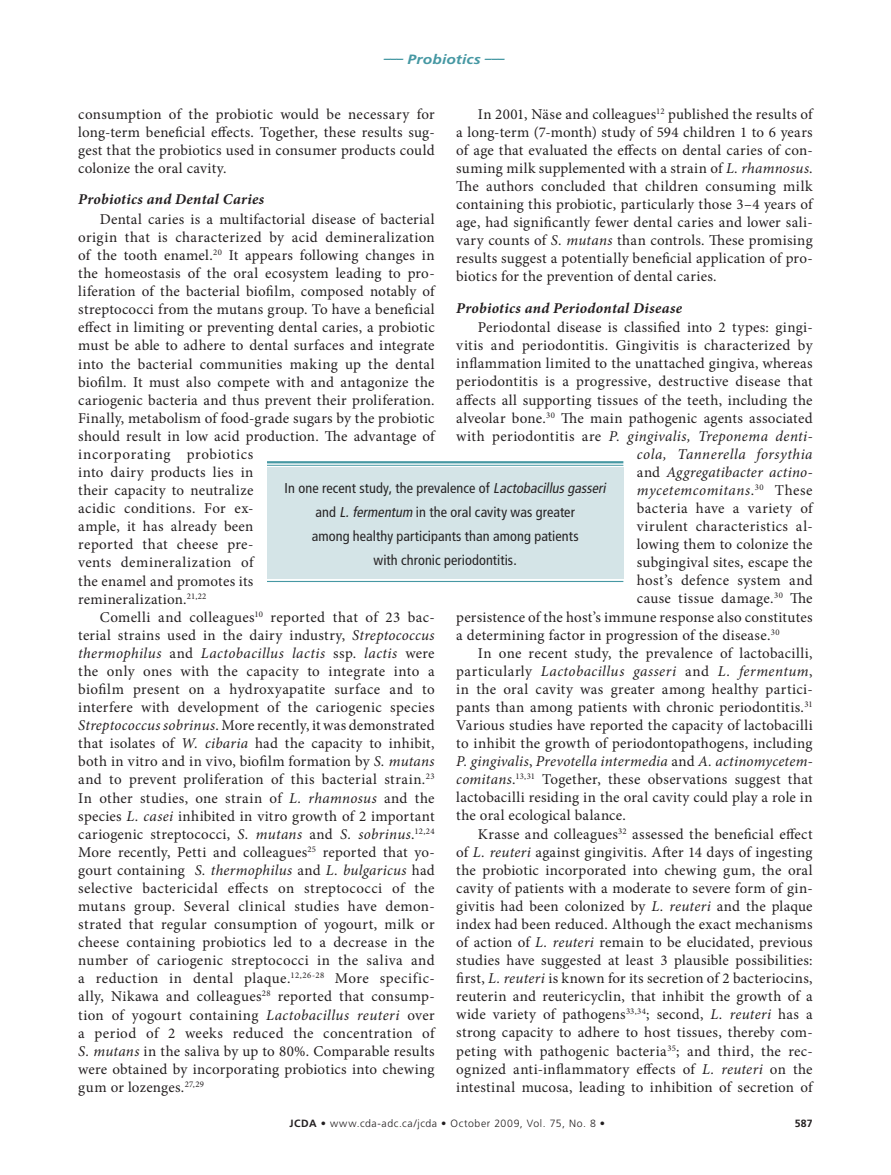
<style>
.page{position:relative;width:891px;height:1175px;background:#fff}
.page>*{position:absolute;margin:0;border:0;box-sizing:border-box;transform-origin:0 0}
.t1{font:15px/18.1px "Minion Pro";letter-spacing:.015em;color:#231f20;text-align:justify}
.t2{font:italic 15px "Minion Pro";letter-spacing:.025em;color:#231f20}
.t3{font:italic 700 15px "Minion Pro";letter-spacing:.02em;color:#231f20}
.t4{font:condensed 14.25px/24px "Frutiger LT Std";letter-spacing:.005em;color:#262324;text-align:center}
.t5{font:italic 700 13.5px "Frutiger LT Std";letter-spacing:.01em;color:#4698a3}
.t6{font:300 10.5px "Frutiger LT Std";letter-spacing:.055em;color:#231f20}
.t7{font:700 10.5px "Frutiger LT Std";color:#231f20}
.s1{font-style:italic}
.s2{font-style:normal}
.s3{font-weight:700}
</style>
<div class="page">
<div style="left:267px;top:467px;width:356px;height:112px;background:#d4e4e7"></div>
<hr style="left:267px;top:461px;width:356px;height:2px;background:#4698a3">
<hr style="left:267px;top:465px;width:356px;height:1px;background:#4698a3">
<hr style="left:267px;top:581px;width:356px;height:1px;background:#4698a3">
<p class="t5" style="left:384px;top:52px;width:122px">––– Probiotics –––</p>
<p class="t1" style="left:78px;top:105px;width:358px">consumption of the probiotic would be necessary for long-term beneficial effects. Together, these results sug&shy;gest that the probiotics used in consumer products could colonize the oral cavity.</p>
<p class="t3" style="left:78px;top:189px;width:187px">Probiotics and Dental Caries</p>
<p class="t1" style="left:78px;top:210px;width:358px;text-align:left;text-indent:22px">Dental caries is a multifactorial disease of bacterial origin that is characterized by acid demineralization of the tooth enamel.<sup>20</sup> It appears following changes in the homeostasis of the oral ecosystem leading to pro&shy;liferation of the bacterial biofilm, composed notably of streptococci from the mutans group. To have a beneficial effect in limiting or preventing dental caries, a probiotic must be able to adhere to dental surfaces and integrate into the bacterial communities making up the dental biofilm. It must also compete with and antagonize the cariogenic bacteria and thus prevent their proliferation.<br>Finally, metabolism of food-grade sugars by the probiotic should result in low acid production. The advantage of incorporating probiotics<br>into dairy products lies in<br>their capacity to neutralize<br>acidic conditions. For ex-<br>ample, it has already been<br>reported that cheese pre-<br>vents demineralization of<br>the enamel and promotes its<br>remineralization.<sup>21,22</sup></p>
<p class="t1" style="left:78px;top:608px;width:358px;text-indent:22px">Comelli and colleagues<sup>10</sup> reported that of 23 bac&shy;terial strains used in the dairy industry, <span class="s1">Streptococcus thermophilus</span> and <span class="s1">Lactobacillus lactis</span> ssp. <span class="s1">lactis</span> were the only ones with the capacity to integrate into a biofilm present on a hydroxyapatite surface and to interfere with development of the cariogenic species <span class="s1">Streptococcus sobrinus</span>. More recently, it was demonstrated that isolates of <span class="s1">W. cibaria</span> had the capacity to inhibit, both in vitro and in vivo, biofilm formation by <span class="s1">S. mutans </span>and to prevent proliferation of this bacterial strain.<sup>23<br></sup>In other studies, one strain of <span class="s1">L. rhamnosus</span> and the species <span class="s1">L. casei</span> inhibited in vitro growth of 2 important cariogenic streptococci, <span class="s1">S. mutans</span> and <span class="s1">S. sobrinus</span>.<sup>12,24<br></sup>More recently, Petti and colleagues<sup>25</sup> reported that yo&shy;gourt containing <span class="s1">S. thermophilus</span> and <span class="s1">L. bulgaricus</span> had selective bactericidal effects on streptococci of the mutans group. Several clinical studies have demon&shy;strated that regular consumption of yogourt, milk or cheese containing probiotics led to a decrease in the number of cariogenic streptococci in the saliva and a reduction in dental plaque.<sup>12,26-28</sup> More specific&shy;ally, Nikawa and colleagues<sup>28</sup> reported that consump&shy;tion of yogourt containing <span class="s1">Lactobacillus reuteri</span> over a period of 2 weeks reduced the concentration of <span class="s1">S. mutans</span> in the saliva by up to 80%. Comparable results were obtained by incorporating probiotics into chewing gum or lozenges.<sup>27,29</sup></p>
<p class="t1" style="left:456px;top:105px;width:358px;text-indent:22px">In 2001, Näse and colleagues<sup>12</sup> published the results of a long-term (7-month) study of 594 children 1 to 6 years of age that evaluated the effects on dental caries of con&shy;suming milk supplemented with a strain of <span class="s1">L. rhamnosus</span>.<br>The authors concluded that children consuming milk containing this probiotic, particularly those 3–4 years of age, had significantly fewer dental caries and lower sali&shy;vary counts of <span class="s1">S. mutans</span> than controls. These promising results suggest a potentially beneficial application of pro&shy;biotics for the prevention of dental caries.</p>
<p class="t3" style="left:456px;top:297px;width:227px">Probiotics and Periodontal Disease</p>
<p class="t1" style="left:478px;top:318px;width:336px">Periodontal disease is classified into 2 types: gingi-</p>
<p class="t1" style="left:456px;top:336px;width:358px">vitis and periodontitis. Gingivitis is characterized by</p>
<p class="t1" style="left:456px;top:354px;width:358px">inflammation limited to the unattached gingiva, whereas</p>
<p class="t1" style="left:456px;top:373px;width:358px">periodontitis is a progressive, destructive disease that</p>
<p class="t1" style="left:456px;top:391px;width:358px">affects all supporting tissues of the teeth, including the</p>
<p class="t1" style="left:456px;top:409px;width:358px">alveolar bone.<sup>30</sup> The main pathogenic agents associated</p>
<p class="t2" style="left:456px;top:426px;width:358px"><span class="s2">with periodontitis are</span> P. gingivalis, Treponema denti-</p>
<p class="t2" style="left:637px;top:444px;width:177px">cola, Tannerella forsythia</p>
<p class="t2" style="left:637px;top:462px;width:177px"><span class="s2">and</span> Aggregatibacter actino-</p>
<p class="t2" style="left:637px;top:480px;width:177px">mycetemcomitans<span class="s2">.</span><sup>30</sup> <span class="s2">These</span></p>
<p class="t1" style="left:637px;top:499px;width:177px">bacteria have a variety of</p>
<p class="t1" style="left:637px;top:517px;width:177px">virulent characteristics al-</p>
<p class="t1" style="left:637px;top:535px;width:177px">lowing them to colonize the</p>
<p class="t1" style="left:637px;top:553px;width:177px">subgingival sites, escape the</p>
<p class="t1" style="left:637px;top:571px;width:177px">host’s defence system and</p>
<p class="t1" style="left:637px;top:589px;width:177px">cause tissue damage.<sup>30</sup> The</p>
<p class="t1" style="left:456px;top:608px;width:358px">persistence of the host’s immune response also constitutes</p>
<p class="t1" style="left:456px;top:626px;width:325px">a determining factor in progression of the disease.<sup>30</sup></p>
<p class="t1" style="left:478px;top:644px;width:336px">In one recent study, the prevalence of lactobacilli,</p>
<p class="t2" style="left:456px;top:660px;width:358px"><span class="s2">particularly</span> Lactobacillus gasseri <span class="s2">and</span> L. fermentum<span class="s2">,</span></p>
<p class="t1" style="left:456px;top:680px;width:358px">in the oral cavity was greater among healthy partici-</p>
<p class="t1" style="left:456px;top:698px;width:358px">pants than among patients with chronic periodontitis.<sup>31</sup></p>
<p class="t1" style="left:456px;top:716px;width:358px">Various studies have reported the capacity of lactobacilli</p>
<p class="t1" style="left:456px;top:734px;width:358px">to inhibit the growth of periodontopathogens, including</p>
<p class="t2" style="left:456px;top:751px;width:358px">P. gingivalis<span class="s2">,</span> Prevotella intermedia <span class="s2">and</span> A. actinomycetem-</p>
<p class="t1" style="left:456px;top:770px;width:358px"><span class="s1">comitans</span>.<sup>13,31</sup> Together, these observations suggest that</p>
<p class="t1" style="left:456px;top:788px;width:358px">lactobacilli residing in the oral cavity could play a role in</p>
<p class="t1" style="left:456px;top:806px;width:171px">the oral ecological balance.</p>
<p class="t1" style="left:478px;top:824px;width:336px">Krasse and colleagues<sup>32</sup> assessed the beneficial effect</p>
<p class="t1" style="left:456px;top:842px;width:358px">of <span class="s1">L. reuteri</span> against gingivitis. After 14 days of ingesting</p>
<p class="t1" style="left:456px;top:861px;width:358px">the probiotic incorporated into chewing gum, the oral</p>
<p class="t1" style="left:456px;top:879px;width:358px">cavity of patients with a moderate to severe form of gin-</p>
<p class="t1" style="left:456px;top:897px;width:358px">givitis had been colonized by <span class="s1">L. reuteri</span> and the plaque</p>
<p class="t1" style="left:456px;top:915px;width:358px">index had been reduced. Although the exact mechanisms</p>
<p class="t1" style="left:456px;top:933px;width:358px">of action of <span class="s1">L. reuteri</span> remain to be elucidated, previous</p>
<p class="t1" style="left:456px;top:951px;width:358px">studies have suggested at least 3 plausible possibilities:</p>
<p class="t1" style="left:456px;top:969px;width:358px">first, <span class="s1">L. reuteri</span> is known for its secretion of 2 bacteriocins,</p>
<p class="t1" style="left:456px;top:987px;width:358px">reuterin and reutericyclin, that inhibit the growth of a</p>
<p class="t1" style="left:456px;top:1005px;width:358px">wide variety of pathogens<sup>33,34</sup>; second, <span class="s1">L. reuteri</span> has a</p>
<p class="t1" style="left:456px;top:1023px;width:358px">strong capacity to adhere to host tissues, thereby com-</p>
<p class="t1" style="left:456px;top:1041px;width:358px">peting with pathogenic bacteria<sup>35</sup>; and third, the rec-</p>
<p class="t1" style="left:456px;top:1059px;width:358px">ognized anti-inflammatory effects of <span class="s1">L. reuteri</span> on the</p>
<p class="t1" style="left:456px;top:1077px;width:358px">intestinal mucosa, leading to inhibition of secretion of</p>
<p class="t4" style="left:285px;top:476px;width:326px">In one recent study, the prevalence of <span class="s1">Lactobacillusgasseri </span>and <span class="s1">L.fermentum</span> in the oral cavity was greater<br>among healthy participants than among patients<br>with chronic periodontitis.</p>
<p class="t6" style="left:289px;top:1117px;width:317px"><span class="s3">JCDA •</span> www.cda-adc.ca/jcda • October 2009, Vol. 75, No. 8 •</p>
<p class="t7" style="left:795px;top:1117px;width:19px">587</p>
</div>
